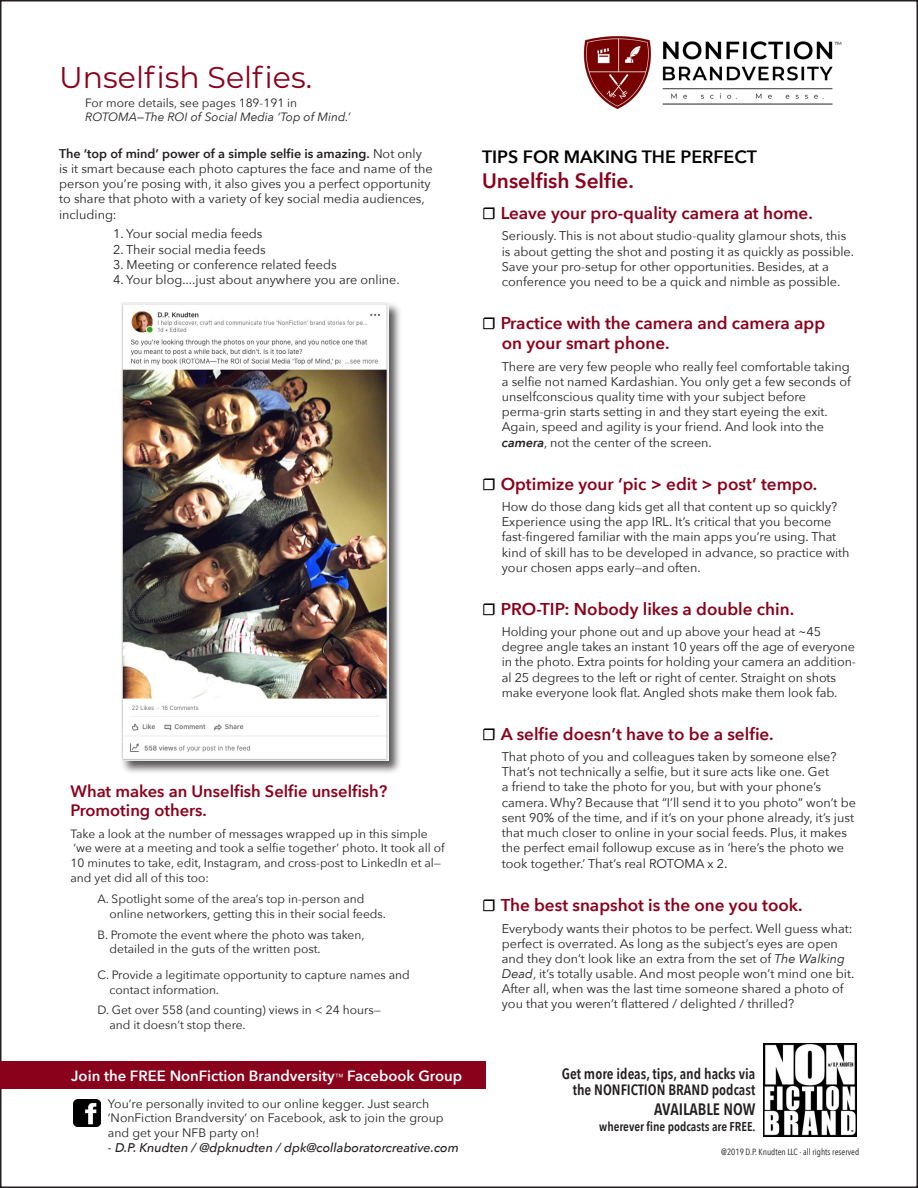
<style>
.page{position:relative;width:918px;height:1188px;background:#fff}
.page>*{position:absolute;margin:0;border:0;box-sizing:border-box;transform-origin:0 0}
.t1{font:30px "Montserrat";color:#8a011b}
.t2{font:600 20.85px "Avenir Next";color:#8a011b}
.t3{font:600 17.85px "Avenir Next";color:#000}
.t4{font:600 17.1px "Avenir Next";color:#8a011b}
.t5{font:600 16.5px "Avenir Next";color:#8a011b}
.t6{font:600 16.5px "Avenir Next Condensed";color:#231f20}
.t7{font:600 15px "Avenir Next Condensed";color:#231f20}
.t8{font:600 14.85px "Avenir Next";color:#fff}
.t9{font:600 12.75px "Avenir Next Condensed";color:#231f20}
.t10{font:12.6px/15.1px "Avenir Next";color:#231f20}
.t11{font:italic 500 12.6px "Avenir Next";color:#231f20}
.t12{font:12.3px "Avenir Next";color:#231f20}
.t13{font:12px/14.2px "Avenir Next";color:#231f20}
.t14{font:italic 12px "Avenir Next";color:#231f20}
.t15{font:9px "Avenir Next Condensed";color:#231f20}
.s1{font-weight:600}
.s2{font-weight:400;font-size:8.85px}
.s3{font-weight:400}
.s4{font-family:"Source Sans Pro";font-weight:700;color:#000}
.s5{font-weight:600;font-style:italic}
.s6{font-size:13.35px}
.s7{font-style:italic}
</style>
<div class="page">
<div style="left:120px;top:301px;width:283px;height:474px;background:#231f20;opacity:.75"></div>
<img style="left:121px;top:302px;width:267px;height:459px">
<img style="left:583px;top:36px;width:259px;height:74px">
<img style="left:764px;top:1044px;width:92px;height:92px">
<div style="left:0;top:1062px;width:486px;height:27px;background:#8a011b"></div>
<img style="left:73px;top:1100px;width:27px;height:27px">
<p class="t1" style="left:59px;top:57px;width:254px">Unselfish Selfies.</p>
<p class="t13" style="left:85px;top:95px;width:213px">For more details, see pages 189-191 in</p>
<p class="t14" style="left:85px;top:106px;width:267px">ROTOMA—The ROI of Social Media ‘Top of Mind.’</p>
<p class="t10" style="left:59px;top:146px;width:375px"><span class="s1">The ‘top of mind’ power of a simple selfie is amazing.</span> Not only is it smart because each photo captures the face and name of the person you’re posing with, it also gives you a perfect opportunity to share that photo with a variety of key social media audiences, including:</p>
<p class="t10" style="left:113px;top:226px;width:151px">1. Your social media feeds</p>
<p class="t10" style="left:113px;top:241px;width:154px">2. Their social media feeds</p>
<p class="t10" style="left:113px;top:256px;width:225px">3. Meeting or conference related feeds</p>
<p class="t10" style="left:113px;top:271px;width:288px">4. Your blog....just about anywhere you are online.</p>
<p class="t5" style="left:70px;top:777px;width:318px">What makes an Unselfish Selfie unselfish?</p>
<p class="t5" style="left:70px;top:796px;width:138px">Promoting others.</p>
<p class="t13" style="left:70px;top:826px;width:359px">Take a look at the number of messages wrapped up in this simple</p>
<p class="t13" style="left:70px;top:841px;width:376px">‘we were at a meeting and took a selfie together’ photo. It took all of<br>10 minutes to take, edit, Instagram, and cross-post to LinkedIn et al—</p>
<p class="t13" style="left:70px;top:870px;width:140px">and yet did all of this too:</p>
<p class="t13" style="left:98px;top:892px;width:268px">A. Spotlight some of the area’s top in-person and</p>
<p class="t13" style="left:110px;top:907px;width:278px">online networkers, getting this in their social feeds.</p>
<p class="t13" style="left:98px;top:927px;width:269px">B. Promote the event where the photo was taken,</p>
<p class="t13" style="left:110px;top:941px;width:213px">detailed in the guts of the written post.</p>
<p class="t13" style="left:98px;top:967px;width:314px">C. Provide a legitimate opportunity to capture names and</p>
<p class="t13" style="left:110px;top:982px;width:111px">contact information.</p>
<p class="t13" style="left:98px;top:1003px;width:285px">D. Get over 558 (and counting) views in &lt; 24 hours—</p>
<p class="t13" style="left:110px;top:1017px;width:138px">and it doesn’t stop there.</p>
<p class="t8" style="left:71px;top:1063px;width:392px">Join the FREE NonFiction Brandversity<span class="s2">™</span> Facebook Group</p>
<p class="t12" style="left:108px;top:1093px;width:323px">You’re personally invited to our online kegger. Just search</p>
<p class="t12" style="left:108px;top:1108px;width:337px">‘NonFiction Brandversity’ on Facebook, ask to join the group</p>
<p class="t12" style="left:108px;top:1122px;width:153px">and get your NFB party on!</p>
<p class="t11" style="left:108px;top:1137px;width:353px"><span class="s3">-</span> D.P. Knudten / @dpknudten / dpk@collaboratorcreative.com</p>
<p class="t3" style="left:482px;top:142px;width:276px">TIPS FOR MAKING THE PERFECT</p>
<p class="t2" style="left:482px;top:163px;width:153px">Unselfish Selfie.</p>
<p class="t4" style="left:482px;top:198px;width:332px"><span class="s4">☐</span> Leave your pro-quality camera at home.</p>
<p class="t10" style="left:502px;top:228px;width:354px">Seriously. This is not about studio-quality glamour shots, this is about getting the shot and posting it as quickly as possible.<br>Save your pro-setup for other opportunities. Besides, at a conference you need to be a quick and nimble as possible.</p>
<p class="t4" style="left:482px;top:308px;width:345px"><span class="s4">☐</span> Practice with the camera and camera app</p>
<p class="t4" style="left:502px;top:329px;width:169px">on your smart phone.</p>
<p class="t10" style="left:502px;top:358px;width:350px;text-align:justify">There are very few people who really feel comfortable taking a selfie not named Kardashian. You only get a few seconds of unselfconscious quality time with your subject before</p>
<p class="t10" style="left:502px;top:404px;width:328px">perma-grin starts setting in and they start eyeing the exit.<br>Again, speed and agility is your friend. And look into the <span class="s5">camera</span>, not the center of the screen.</p>
<p class="t4" style="left:482px;top:469px;width:337px"><span class="s4">☐</span> Optimize your ‘pic &gt; edit &gt; post’ tempo.</p>
<p class="t10" style="left:502px;top:499px;width:337px">How do those dang kids get all that content up so quickly?</p>
<p class="t10" style="left:502px;top:514px;width:349px">Experience using the app IRL. It’s critical that you become fast-fingered familiar with the main apps you’re using. That kind of skill has to be developed in advance, so practice with your chosen apps early—and often.</p>
<p class="t4" style="left:482px;top:594px;width:314px"><span class="s4">☐</span> PRO-TIP: Nobody likes a double chin.</p>
<p class="t10" style="left:502px;top:624px;width:356px">Holding your phone out and up above your head at ~45 degree angle takes an instant 10 years off the age of everyone in the photo. Extra points for holding your camera an addition&shy;al 25 degrees to the left or right of center. Straight on shots make everyone look flat. Angled shots make them look fab.</p>
<p class="t4" style="left:482px;top:719px;width:293px"><span class="s4">☐</span> A selfie doesn’t have to be a selfie.</p>
<p class="t10" style="left:502px;top:749px;width:336px">That photo of you and colleagues taken by someone else?</p>
<p class="t10" style="left:502px;top:764px;width:356px">That’s not technically a selfie, but it sure acts like one. Get<br>a friend to take the photo for you, but with your phone’s camera. Why? Because that “I’ll send it to you photo” won’t be sent 90% of the time, and if it’s on your phone already, it’s just that much closer to online in your social feeds. Plus, it makes the perfect email followup excuse as in ‘here’s the photo we took together.’ That’s real ROTOMA x 2<span class="s6">.</span></p>
<p class="t4" style="left:482px;top:891px;width:322px"><span class="s4">☐</span> The best snapshot is the one you took.</p>
<p class="t10" style="left:502px;top:920px;width:354px">Everybody wants their photos to be perfect. Well guess what: perfect is overrated. As long as the subject’s eyes are open and they don’t look like an extra from the set of <span class="s7">The Walking Dead</span>, it’s totally usable. And most people won’t mind one bit.<br>After all, when was the last time someone shared a photo of you that you weren’t flattered / delighted / thrilled?</p>
<p class="t7" style="left:562px;top:1061px;width:195px">Get more ideas, tips, and hacks via</p>
<p class="t7" style="left:573px;top:1077px;width:184px">the NONFICTION BRAND podcast</p>
<p class="t6" style="left:654px;top:1095px;width:103px">AVAILABLE NOW</p>
<p class="t9" style="left:599px;top:1116px;width:158px">wherever fine podcasts are FREE.</p>
<p class="t15" style="left:721px;top:1144px;width:139px">@2019 D.P. Knudten LLC - all rights reserved</p>
</div>
